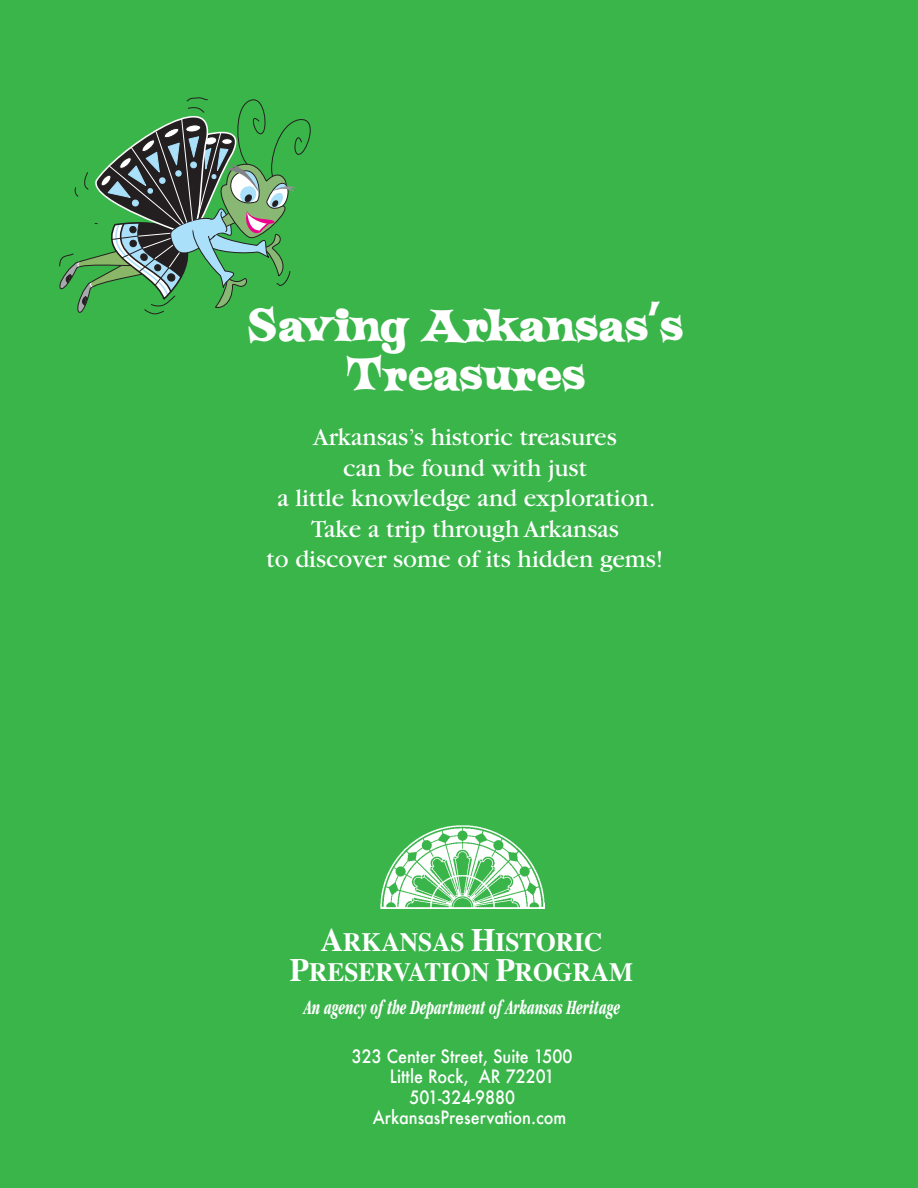
<style>
.page{position:relative;width:918px;height:1188px;background:#3ab54a}
.page>*{position:absolute;margin:0;border:0;box-sizing:border-box;transform-origin:0 0}
.t1{font:40.65px "Crazy Harold";color:#fff}
.t2{font:700 26.55px "Times";color:#fff;scale:.96 1}
.t3{font:25.5px "Garamond";color:#fff}
.t4{font:italic 700 condensed 21px "Garamond";color:#fff;scale:.73 1}
.t5{font:500 18px "Futura";color:#fff;scale:.9 1}
.s1{font-size:32.7px}
.s2{font-size:32.55px}
.s3{font-size:26.4px}
</style>
<div class="page">
<svg style="left:59px;top:97px;width:252px;height:218px"></svg>
<img style="left:381px;top:825px;width:164px;height:84px">
<p class="t1" style="left:247px;top:294px;width:437px">Saving Arkansas’s</p>
<p class="t1" style="left:345px;top:343px;width:241px">Treasures</p>
<p class="t3" style="left:313px;top:424px;width:305px">Arkansas’s historic treasures</p>
<p class="t3" style="left:343px;top:454px;width:245px">can be found with just</p>
<p class="t3" style="left:277px;top:485px;width:380px">a little knowledge and exploration.</p>
<p class="t3" style="left:311px;top:515px;width:309px">Take a trip through Arkansas</p>
<p class="t3" style="left:267px;top:546px;width:398px">to discover some of its hidden gems!</p>
<p class="t2" style="left:321px;top:917px;width:295px"><span class="s1">A</span>RKANSAS <span class="s1">H</span>ISTORIC</p>
<p class="t2" style="left:290px;top:947px;width:359px"><span class="s1">P</span>RESERVATION <span class="s2">P</span><span class="s3">ROGRAM</span></p>
<p class="t4" style="left:304px;top:996px;width:435px">An agency of the Department of Arkansas Heritage</p>
<p class="t5" style="left:352px;top:1044px;width:247px">323 Center Street, Suite 1500</p>
<p class="t5" style="left:390px;top:1064px;width:184px">Little Rock, AR 72201</p>
<p class="t5" style="left:409px;top:1085px;width:119px">501-324-9880</p>
<p class="t5" style="left:373px;top:1105px;width:216px">ArkansasPreservation.com</p>
</div>
